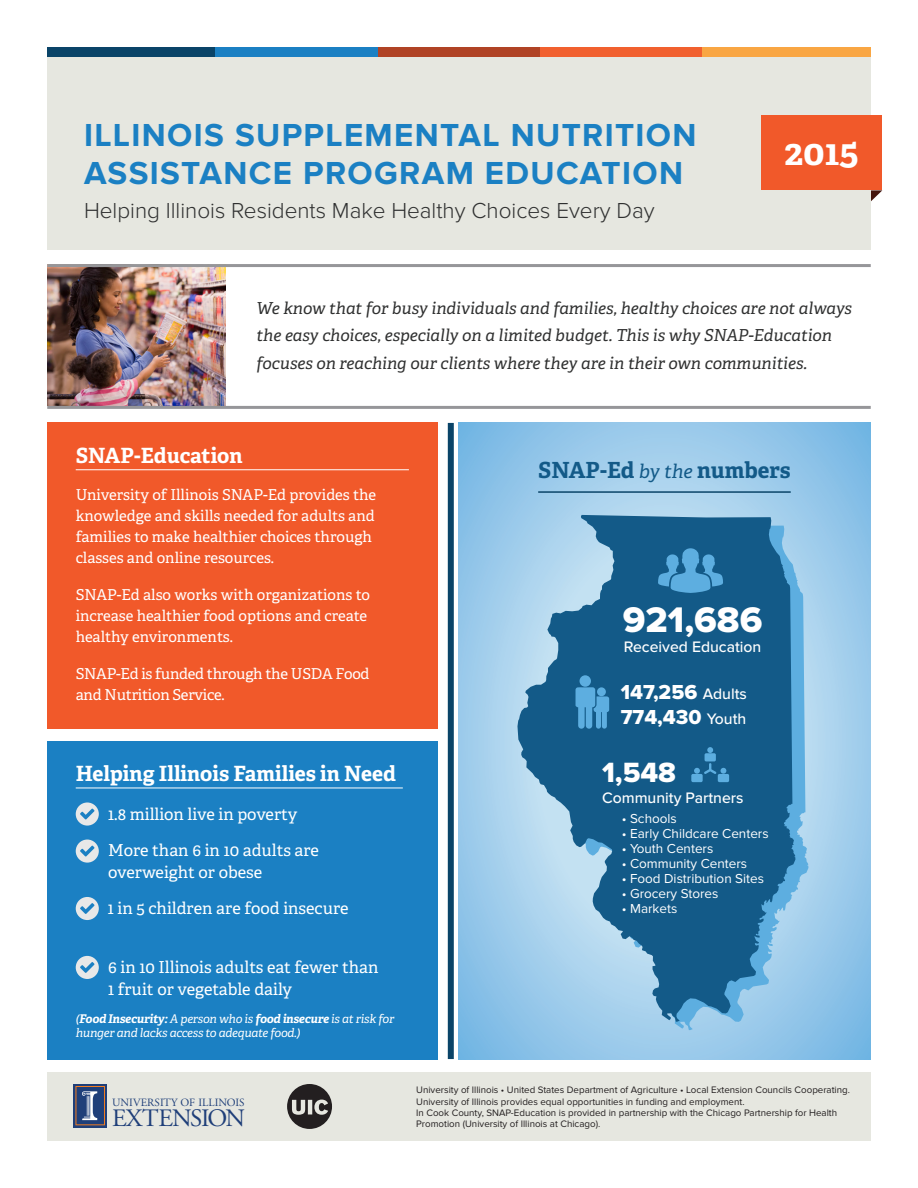
<style>
.page{position:relative;width:918px;height:1188px;background:#fff}
.page>*{position:absolute;margin:0;border:0;box-sizing:border-box;transform-origin:0 0}
.t1{font:36.9px "Proxima Nova Extrabld";color:#fff}
.t2{font:700 36px "Adelle PE";color:#fff}
.t3{font:700 33px/37.8px "Proxima Nova";letter-spacing:.04em;color:#1b80c3}
.t4{font:28.8px "Proxima Nova Extrabld";color:#fff}
.t5{font:25.05px "Adobe Garamond Pro";letter-spacing:-.045em;color:#1f3f79}
.t6{font:300 22.5px "Proxima Nova";color:#2f3030}
.t7{font:700 22.2px "Adelle PE";color:#135a88}
.t8{font:700 21px "Adelle PE";color:#fff}
.t9{font:21px "Proxima Nova Extrabld";color:#fff}
.t10{font:italic 16.5px/27.6px "Adelle PE";color:#2f3030}
.t11{font:16.5px/22.5px "Adelle PE";color:#fff}
.t12{font:500 15.75px "Proxima Nova";color:#fff}
.t13{font:15px/21px "Adelle PE";color:#fff}
.t14{font:15px/21px "Adelle PE";letter-spacing:-.02em;color:#fff}
.t15{font:13.5px "Proxima Nova";color:#fff}
.t16{font:italic 12px/14.4px "Adelle PE";letter-spacing:-.02em;color:#fff}
.t17{font:11.1px "Adobe Garamond Pro";letter-spacing:.005em;color:#1f3f79}
.t18{font:9.75px/11.2px "Proxima Nova";color:#231f20}
.s1{font-weight:700}
.s2{font-weight:400;font-style:italic;font-size:19.05px}
.s3{font-family:"Proxima Nova";font-weight:500;font-size:15.75px}
</style>
<div class="page">
<svg style="left:871px;top:190px;width:11px;height:11px"></svg>
<svg style="left:458px;top:423px;width:413px;height:636px;background:#99c9ea"></svg>
<img style="left:47px;top:267px;width:179px;height:139px">
<div style="left:47px;top:1072px;width:824px;height:69px;background:#e6e7e0"></div>
<div style="left:47px;top:56px;width:824px;height:193px;background:#e6e7e0"></div>
<div style="left:47px;top:47px;width:169px;height:9px;background:#0a4468"></div>
<div style="left:216px;top:47px;width:162px;height:9px;background:#1b80c3"></div>
<div style="left:378px;top:47px;width:162px;height:9px;background:#b04325"></div>
<div style="left:540px;top:47px;width:162px;height:9px;background:#f1602f"></div>
<div style="left:703px;top:47px;width:168px;height:9px;background:#f9a643"></div>
<svg style="left:74px;top:1084px;width:33px;height:43px"></svg>
<svg style="left:75px;top:1086px;width:30px;height:39px"></svg>
<div style="left:47px;top:741px;width:390px;height:318px;background:#1b80c3"></div>
<hr style="left:76px;top:788px;width:327px;height:1px;background:#fff">
<div style="left:448px;top:423px;width:6px;height:636px;background:#0a4468"></div>
<hr style="left:47px;top:264px;width:824px;height:3px;background:#969699">
<hr style="left:47px;top:406px;width:824px;height:3px;background:#969699">
<hr style="left:538px;top:491px;width:253px;height:2px;background:#0a4468">
<div style="left:47px;top:423px;width:390px;height:306px;background:#f1592a"></div>
<hr style="left:76px;top:469px;width:333px;height:1px;background:#fff">
<svg style="left:530px;top:523px;width:278px;height:507px;background:#8dc4e8"></svg>
<svg style="left:517px;top:515px;width:278px;height:507px;background:#4380a8"></svg>
<svg style="left:658px;top:548px;width:65px;height:45px;background:#3d89ba"></svg>
<div style="left:580px;top:675px;width:11px;height:12px;background:#5daee0;border-radius:50%"></div>
<svg style="left:576px;top:687px;width:33px;height:42px"></svg>
<svg style="left:691px;top:747px;width:38px;height:35px"></svg>
<div style="left:761px;top:116px;width:121px;height:74px;background:#f1592a"></div>
<div style="left:76px;top:802px;width:23px;height:24px;background:#e8e8e8;border-radius:50%"></div>
<svg style="left:80px;top:809px;width:15px;height:10px"></svg>
<div style="left:76px;top:840px;width:23px;height:23px;background:#e8e8e8;border-radius:50%"></div>
<svg style="left:80px;top:846px;width:15px;height:10px"></svg>
<div style="left:76px;top:897px;width:23px;height:23px;background:#e8e8e8;border-radius:50%"></div>
<svg style="left:80px;top:903px;width:15px;height:11px"></svg>
<div style="left:76px;top:956px;width:23px;height:23px;background:#e8e8e8;border-radius:50%"></div>
<svg style="left:80px;top:962px;width:15px;height:11px"></svg>
<svg style="left:287px;top:1084px;width:45px;height:45px"></svg>
<p class="t3" style="left:84px;top:118px;width:614px">ILLINOIS SUPPLEMENTAL NUTRITION<br>ASSISTANCE PROGRAM EDUCATION</p>
<p class="t6" style="left:84px;top:197px;width:572px">Helping Illinois Residents Make Healthy Choices Every Day</p>
<p class="t2" style="left:785px;top:126px;width:76px">2015</p>
<p class="t10" style="left:257px;top:293px;width:597px">We know that for busy individuals and families, healthy choices are not always the easy choices, especially on a limited budget. This is why SNAP-Education focuses on reaching our clients where they are in their own communities.</p>
<p class="t8" style="left:76px;top:440px;width:168px">SNAP-Education</p>
<p class="t13" style="left:76px;top:483px;width:302px">University of Illinois SNAP-Ed provides the knowledge and skills needed for adults and families to make healthier choices through classes and online resources.</p>
<p class="t13" style="left:76px;top:584px;width:296px">SNAP-Ed also works with organizations to increase healthier food options and create healthy environments.</p>
<p class="t14" style="left:76px;top:663px;width:295px">SNAP-Ed is funded through the USDA Food and Nutrition Service.</p>
<p class="t8" style="left:76px;top:758px;width:322px">Helping Illinois Families in Need</p>
<p class="t11" style="left:108px;top:802px;width:191px">1.8 million live in poverty</p>
<p class="t11" style="left:108px;top:838px;width:212px">More than 6 in 10 adults are overweight or obese</p>
<p class="t11" style="left:108px;top:896px;width:242px">1 in 5 children are food insecure</p>
<p class="t11" style="left:108px;top:955px;width:272px">6 in 10 Illinois adults eat fewer than<br>1 fruit or vegetable daily</p>
<p class="t16" style="left:76px;top:1011px;width:320px">(<span class="s1">Food Insecurity:</span> A person who is <span class="s1">food insecure</span> is at risk for hunger and lacks access to adequate food.)</p>
<p class="t17" style="left:112px;top:1096px;width:134px">UNIVERSITY OF ILLINOIS</p>
<p class="t5" style="left:112px;top:1103px;width:134px">EXTENSION</p>
<p class="t7" style="left:538px;top:454px;width:254px">SNAP-Ed <span class="s2">by the</span> numbers</p>
<p class="t1" style="left:623px;top:599px;width:141px">921,686</p>
<p class="t12" style="left:624px;top:638px;width:139px">Received Education</p>
<p class="t9" style="left:621px;top:680px;width:128px">147,256 <span class="s3">Adults</span></p>
<p class="t9" style="left:621px;top:705px;width:127px">774,430 <span class="s3">Youth</span></p>
<p class="t4" style="left:602px;top:755px;width:76px">1,548</p>
<p class="t12" style="left:602px;top:789px;width:143px">Community Partners</p>
<p class="t15" style="left:622px;top:811px;width:57px">• Schools</p>
<p class="t15" style="left:622px;top:826px;width:148px">• Early Childcare Centers</p>
<p class="t15" style="left:622px;top:841px;width:93px">• Youth Centers</p>
<p class="t15" style="left:622px;top:856px;width:127px">• Community Centers</p>
<p class="t15" style="left:622px;top:871px;width:144px">• Food Distribution Sites</p>
<p class="t15" style="left:622px;top:886px;width:98px">• Grocery Stores</p>
<p class="t15" style="left:622px;top:901px;width:57px">• Markets</p>
<p class="t18" style="left:416px;top:1085px;width:435px">University of Illinois • United States Department of Agriculture • Local Extension Councils Cooperating.</p>
<p class="t18" style="left:416px;top:1096px;width:330px">University of Illinois provides equal opportunities in funding and employment.</p>
<p class="t18" style="left:416px;top:1107px;width:422px">In Cook County, SNAP-Education is provided in partnership with the Chicago Partnership for Health<br>Promotion (University of Illinois at Chicago).</p>
</div>
